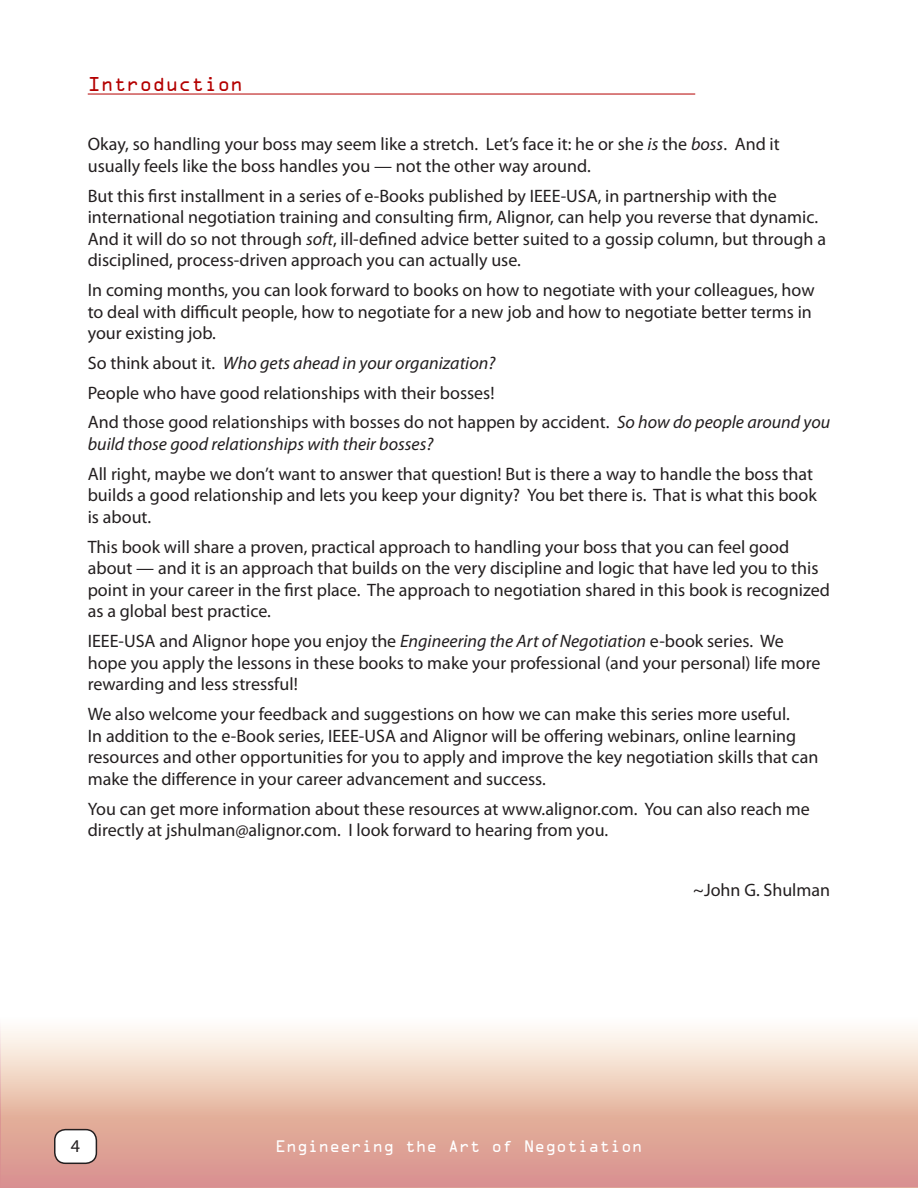
<style>
.page{position:relative;width:918px;height:1188px;background:#fff}
.page>*{position:absolute;margin:0;border:0;box-sizing:border-box;transform-origin:0 0}
.plain{font:18px/21.6px "Myriad Pro";color:#231f20}
.plain-2{font:italic 18px/21.6px "Myriad Pro";color:#231f20}
.Subhead{font:18px "OCRA Std";color:#b40001}
.plain-3{font:15px "OCRA Std";color:#fff}
.s1{font-style:italic}
.s2{font-style:normal}
</style>
<div class="page">
<svg style="left:0;top:1026px;width:917px;height:162px;background:#e9c0b2"></svg>
<div style="left:55px;top:1130px;width:41px;height:33px;background:#fff;border-radius:11px"></div>
<div style="left:54px;top:1129px;width:43px;height:35px;border:2px solid #231f20;border-radius:11px"></div>
<svg style="left:917px;top:1029px;width:1px;height:159px"></svg>
<hr style="left:88px;top:94px;width:607px;height:1px;background:#b40001">
<p class="Subhead" style="left:88px;top:76px;width:157px">Introduction</p>
<p class="plain" style="left:88px;top:133px;width:694px">Okay, so handling your boss may seem like a stretch. Let’s face it: he or she <span class="s1">is</span> the <span class="s1">boss</span>. And it usually feels like the boss handles you — not the other way around.</p>
<p class="plain" style="left:88px;top:185px;width:740px">But this first installment in a series of e-Books published by IEEE-USA, in partnership with the international negotiation training and consulting firm, Alignor, can help you reverse that dynamic.<br>And it will do so not through <span class="s1">soft</span>, ill-defined advice better suited to a gossip column, but through a disciplined, process-driven approach you can actually use.</p>
<p class="plain" style="left:88px;top:279px;width:728px">In coming months, you can look forward to books on how to negotiate with your colleagues, how to deal with difficult people, how to negotiate for a new job and how to negotiate better terms in your existing job.</p>
<p class="plain-2" style="left:88px;top:352px;width:409px"><span class="s2">So think about it.</span> Who gets ahead in your organization?</p>
<p class="plain" style="left:88px;top:382px;width:408px">People who have good relationships with their bosses!</p>
<p class="plain-2" style="left:88px;top:411px;width:744px"><span class="s2">And those good relationships with bosses do not happen by accident.</span> So how do people around you build those good relationships with their bosses?</p>
<p class="plain" style="left:88px;top:463px;width:731px">All right, maybe we don’t want to answer that question! But is there a way to handle the boss that builds a good relationship and lets you keep your dignity? You bet there is. That is what this book is about.</p>
<p class="plain" style="left:88px;top:536px;width:744px">This book will share a proven, practical approach to handling your boss that you can feel good about — and it is an approach that builds on the very discipline and logic that have led you to this point in your career in the first place. The approach to negotiation shared in this book is recognized as a global best practice.</p>
<p class="plain" style="left:88px;top:630px;width:734px">IEEE-USA and Alignor hope you enjoy the <span class="s1">Engineering the Art of Negotiation</span> e-book series. We hope you apply the lessons in these books to make your professional (and your personal) life more rewarding and less stressful!</p>
<p class="plain" style="left:88px;top:703px;width:732px">We also welcome your feedback and suggestions on how we can make this series more useful.<br>In addition to the e-Book series, IEEE-USA and Alignor will be offering webinars, online learning resources and other opportunities for you to apply and improve the key negotiation skills that can make the difference in your career advancement and success.</p>
<p class="plain" style="left:88px;top:797px;width:724px">You can get more information about these resources at www.alignor.com. You can also reach me directly at jshulman@alignor.com. I look forward to hearing from you.</p>
<p class="plain" style="left:693px;top:878px;width:138px">~John G. Shulman</p>
<p class="plain" style="left:71px;top:1135px;width:11px">4</p>
<p class="plain-3" style="left:275px;top:1140px;width:369px">Engineering the Art of Negotiation</p>
</div>
